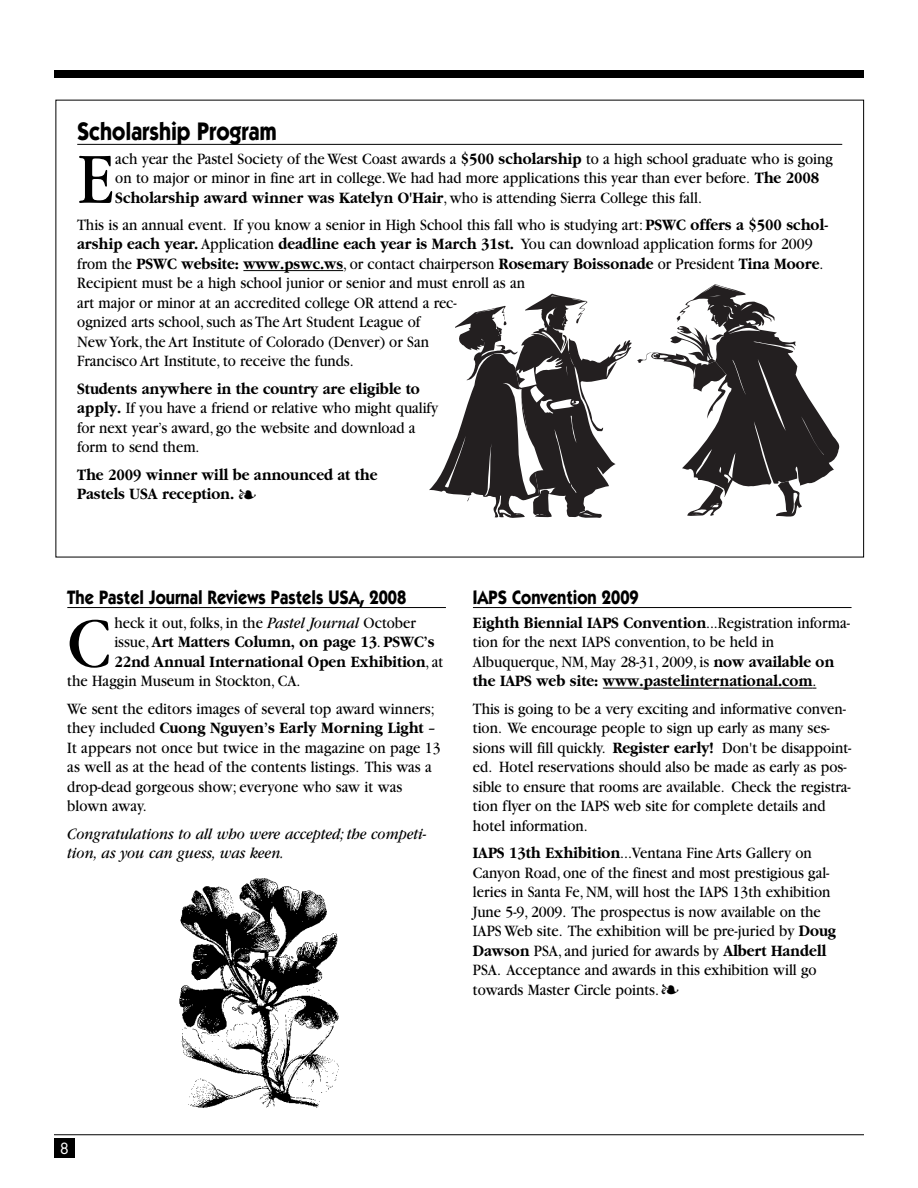
<style>
.page{position:relative;width:918px;height:1188px;background:#fff}
.page>*{position:absolute;margin:0;border:0;box-sizing:border-box;transform-origin:0 0}
.t1{font:75.15px "Garamond";color:#000;scale:.9 1}
.t2{font:700 25.5px "Itc Kabel";color:#000;scale:.85 1}
.t3{font:700 19.5px "Itc Kabel";color:#000;scale:.85 1}
.t4{font:16.5px/19.5px "Garamond";color:#000;scale:.9 1}
.t5{font:700 16.5px/19.5px "Garamond";color:#000;scale:.9 1}
.t6{font:italic 16.5px/19.5px "Garamond";color:#000;scale:.9 1}
.t7{font:15px "Futura";color:#fff}
.s1{font-weight:700}
.s2{font-style:italic}
.s3{font-weight:400}
</style>
<div class="page">
<hr style="left:54px;top:1134px;width:810px;height:1px;background:#000">
<div style="left:54px;top:1139px;width:21px;height:19px;background:#000"></div>
<div style="left:54px;top:70px;width:810px;height:8px;background:#000"></div>
<hr style="left:77px;top:144px;width:765px;height:1px;background:#000">
<hr style="left:243px;top:270px;width:100px;height:1px;background:#000">
<svg style="left:429px;top:284px;width:411px;height:234px"></svg>
<hr style="left:67px;top:607px;width:379px;height:1px;background:#000">
<hr style="left:473px;top:607px;width:379px;height:1px;background:#000">
<hr style="left:603px;top:688px;width:116px;height:1px;background:#000">
<hr style="left:720px;top:688px;width:92px;height:1px;background:#000">
<img style="left:179px;top:878px;width:160px;height:230px">
<h2 class="t2" style="left:77px;top:121px;width:236px">Scholarship Program</h2>
<h1 class="t1" style="left:77px;top:153px;width:41px">E</h1>
<p class="t4" style="left:115px;top:150px;width:799px">ach year the Pastel Society of the West Coast awards a <span class="s1">$500 scholarship</span> to a high school graduate who is going on to major or minor in fine art in college.We had had more applications this year than ever before. <span class="s1">The 2008<br>Scholarship award winner was Katelyn O'Hair</span>, who is attending Sierra College this fall.</p>
<p class="t4" style="left:77px;top:217px;width:836px">This is an annual event. If you know a senior in High School this fall who is studying art: <span class="s1">PSWC offers a $500 schol&shy;arship each year.</span> Application <span class="s1">deadline each year is March 31st.</span> You can download application forms for 2009 from the <span class="s1">PSWC website: www.pswc.ws</span>, or contact chairperson <span class="s1">Rosemary Boissonade</span> or President <span class="s1">Tina Moore</span>.<br>Recipient must be a high school junior or senior and must enroll as an<br>art major or minor at an accredited college OR attend a rec-<br>ognized arts school, such as The Art Student League of<br>New York, the Art Institute of Colorado (Denver) or San<br>Francisco Art Institute, to receive the funds.</p>
<p class="t4" style="left:77px;top:380px;width:403px"><span class="s1">Students anywhere in the country are eligible to apply.</span> If you have a friend or relative who might qualify for next year’s award, go the website and download a form to send them.</p>
<p class="t5" style="left:77px;top:464px;width:335px">The 2009 winner will be announced at the<br>Pastels USA reception. ❧</p>
<p class="t3" style="left:67px;top:590px;width:400px">The Pastel Journal Reviews Pastels USA, 2008</p>
<h1 class="t1" style="left:67px;top:617px;width:50px">C</h1>
<p class="t4" style="left:114px;top:615px;width:337px">heck it out, folks, in the <span class="s2">Pastel Journal</span> October</p>
<p class="t5" style="left:114px;top:632px;width:357px"><span class="s3">issue,</span> Art Matters Column, on page 13<span class="s3">.</span> PSWC’s</p>
<p class="t5" style="left:114px;top:652px;width:367px">22nd Annual International Open Exhibition<span class="s3">, at</span></p>
<p class="t4" style="left:67px;top:673px;width:261px">the Haggin Museum in Stockton, CA.</p>
<p class="t4" style="left:67px;top:700px;width:416px">We sent the editors images of several top award winners; they included <span class="s1">Cuong Nguyen’s Early Morning Light</span> – It appears not once but twice in the magazine on page 13 as well as at the head of the contents listings. This was a drop-dead gorgeous show; everyone who saw it was blown away.</p>
<p class="t6" style="left:67px;top:825px;width:401px">Congratulations to all who were accepted; the competi&shy;tion, as you can guess, was keen.</p>
<p class="t3" style="left:473px;top:590px;width:197px">IAPS Convention 2009</p>
<p class="t4" style="left:473px;top:615px;width:420px"><span class="s1">Eighth Biennial IAPS Convention</span>...Registration informa&shy;tion for the next IAPS convention, to be held in Albuquerque, NM, May 28-31, 2009, is <span class="s1">now available on the IAPS web site: www.pastelinternational.com</span>.</p>
<p class="t4" style="left:473px;top:700px;width:422px">This is going to be a very exciting and informative conven&shy;tion. We encourage people to sign up early as many ses&shy;sions will fill quickly. <span class="s1">Register early!</span> Don't be disappoint&shy;ed. Hotel reservations should also be made as early as pos&shy;sible to ensure that rooms are available. Check the registra&shy;tion flyer on the IAPS web site for complete details and hotel information.</p>
<p class="t4" style="left:473px;top:845px;width:405px"><span class="s1">IAPS 13th Exhibition</span>...Ventana Fine Arts Gallery on Canyon Road, one of the finest and most prestigious gal&shy;leries in Santa Fe, NM, will host the IAPS 13th exhibition June 5-9, 2009. The prospectus is now available on the IAPS Web site. The exhibition will be pre-juried by <span class="s1">Doug Dawson</span> PSA, and juried for awards by <span class="s1">Albert Handell </span>PSA. Acceptance and awards in this exhibition will go towards Master Circle points. ❧</p>
<p class="t7" style="left:60px;top:1142px;width:11px">8</p>
</div>
